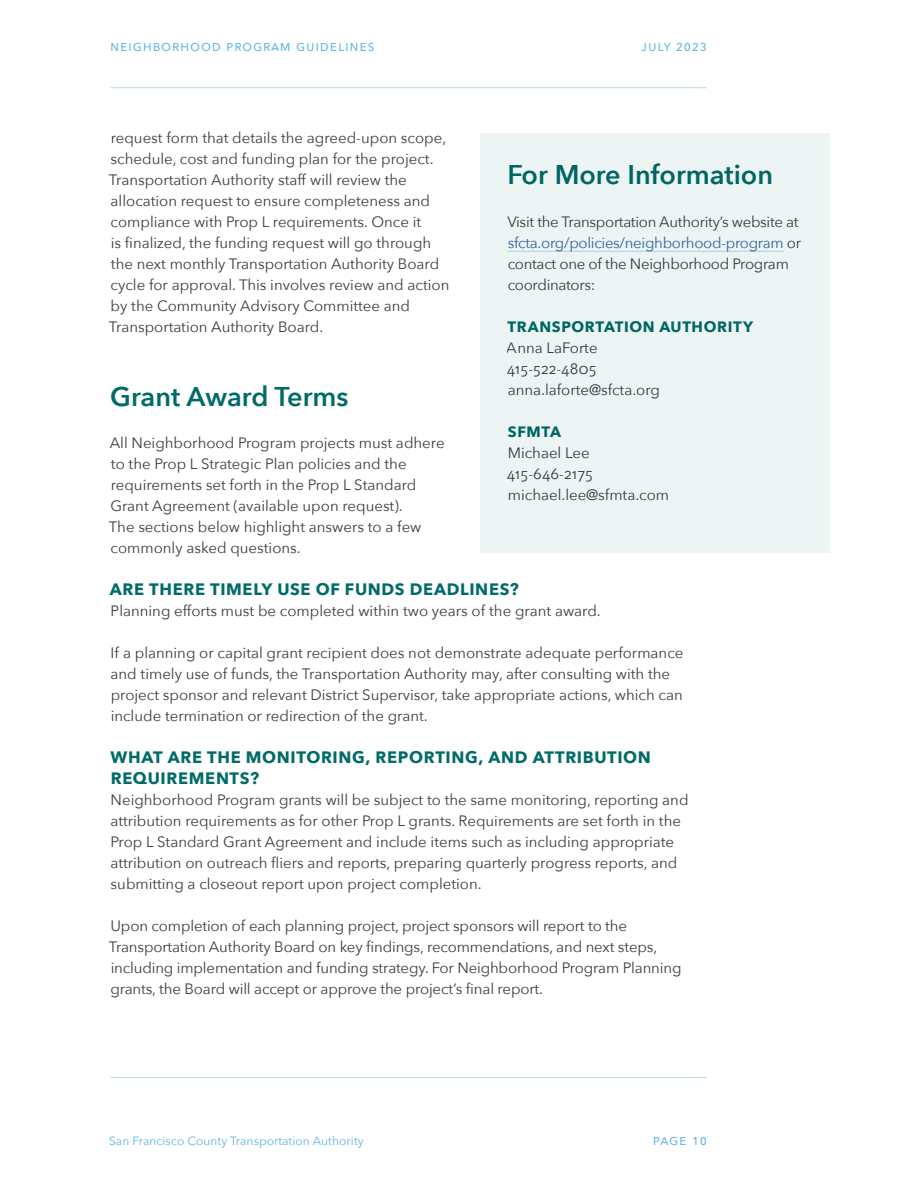
<style>
.page{position:relative;width:918px;height:1188px;background:#fff}
.page>*{position:absolute;margin:0;border:0;box-sizing:border-box;transform-origin:0 0}
.t1{font:600 27px "Avenir Next";color:#006b68}
.Subhead{font:700 16.5px/21px "Avenir Next";letter-spacing:.04em;color:#006b68}
.Body{font:15px/21px "Avenir Next";color:#3d3c3e}
.Body-2{font:15px/21px "Avenir Next";letter-spacing:-.02em;color:#3d3c3e}
.t2{font:15px "Avenir Next";letter-spacing:.05em;color:#5eb3e4}
.t3{font:700 15px "Avenir Next";letter-spacing:.04em;color:#006b68}
.t4{font:12px "Avenir Next";letter-spacing:.005em;color:#5eb3e4}
.s1{color:#3867a4}
</style>
<div class="page">
<hr style="left:110px;top:87px;width:597px;height:1px;background:#b8d8eb">
<hr style="left:110px;top:1077px;width:597px;height:1px;background:#b8d8eb">
<div style="left:480px;top:133px;width:350px;height:420px;background:#ecf5f4"></div>
<hr style="left:508px;top:251px;width:276px;height:1px;background:#b8d8eb">
<p class="t2" style="left:110px;top:33px;width:266px">Neighborhood Program Guidelin es</p>
<p class="t2" style="left:641px;top:33px;width:67px">July 2023</p>
<p class="Body" style="left:109px;top:127px;width:342px">request form that details the agreed-upon scope, schedule, cost and funding plan for the project.<br>Transportation Authority staff will review the allocation request to ensure completeness and compliance with Prop L requirements. Once it<br>is finalized, the funding request will go through the next monthly Transportation Authority Board cycle for approval. This involves review and action by the Community Advisory Committee and Transportation Authority Board.</p>
<h1 class="t1" style="left:507px;top:151px;width:267px">For More Information</h1>
<p class="Body-2" style="left:507px;top:211px;width:295px">Visit the Transportation Authority’s website at <span class="s1">sfcta.org/policies/neighborhood-program</span> or contact one of the Neighborhood Program coordinators:</p>
<p class="t3" style="left:507px;top:314px;width:247px">TRANSPORTATION AUTHORITY</p>
<p class="Body" style="left:506px;top:337px;width:155px">Anna LaForte<br>415-522-4805 anna.laforte@sfcta.org</p>
<p class="t3" style="left:508px;top:419px;width:55px">SFMTA</p>
<p class="Body" style="left:506px;top:442px;width:164px">Michael Lee<br>415-646-2175 michael.lee@sfmta.com</p>
<h2 class="t1" style="left:110px;top:373px;width:240px">Grant Award Terms</h2>
<p class="Body" style="left:109px;top:431px;width:337px">All Neighborhood Program projects must adhere to the Prop L Strategic Plan policies and the requirements set forth in the Prop L Standard Grant Agreement (available upon request).<br>The sections below highlight answers to a few commonly asked questions.</p>
<h3 class="Subhead" style="left:110px;top:578px;width:410px">ARE THERE TIMELY USE OF FUNDS DEADLINES?</h3>
<p class="Body" style="left:111px;top:599px;width:492px">Planning efforts must be completed within two years of the grant award.</p>
<p class="Body" style="left:111px;top:641px;width:574px">If a planning or capital grant recipient does not demonstrate adequate performance and timely use of funds, the Transportation Authority may, after consulting with the project sponsor and relevant District Supervisor, take appropriate actions, which can include termination or redirection of the grant.</p>
<h3 class="Subhead" style="left:111px;top:746px;width:542px">WHAT ARE THE MONITORING, REPORTING, AND ATTRIBUTION<br>REQUIREMENTS?</h3>
<p class="Body" style="left:111px;top:788px;width:579px">Neighborhood Program grants will be subject to the same monitoring, reporting and attribution requirements as for other Prop L grants. Requirements are set forth in the Prop L Standard Grant Agreement and include items such as including appropriate attribution on outreach fliers and reports, preparing quarterly progress reports, and submitting a closeout report upon project completion.</p>
<p class="Body" style="left:109px;top:914px;width:574px">Upon completion of each planning project, project sponsors will report to the Transportation Authority Board on key findings, recommendations, and next steps, including implementation and funding strategy. For Neighborhood Program Planning grants, the Board will accept or approve the project’s final report.</p>
<p class="t4" style="left:109px;top:1131px;width:256px">San Francisco County Transportation Authority</p>
<p class="t2" style="left:653px;top:1127px;width:56px">Page 10</p>
</div>
